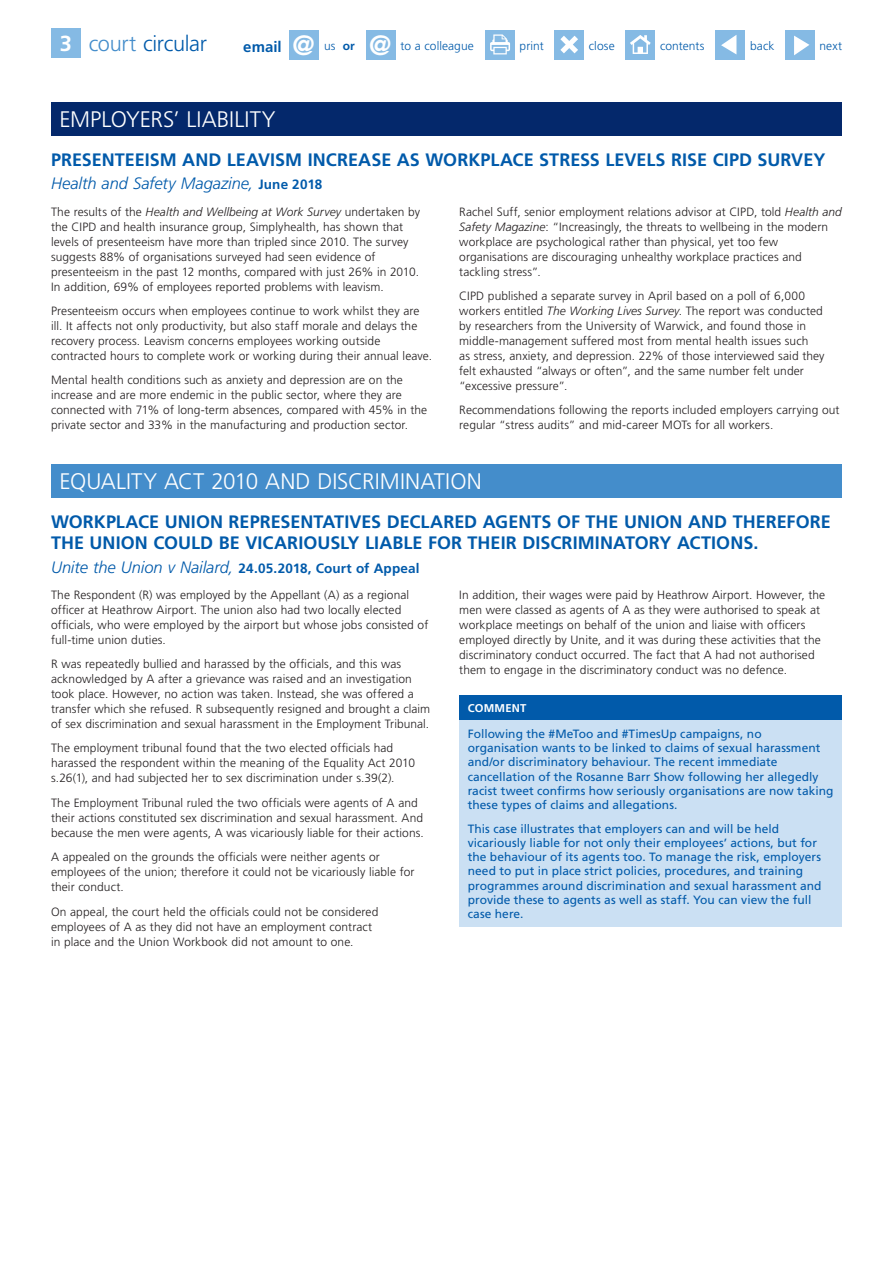
<style>
.page{position:relative;width:893px;height:1263px;background:#fff}
.page>*{position:absolute;margin:0;border:0;box-sizing:border-box;transform-origin:0 0}
.t1{font:700 27.9px "Frutiger LT Std";color:#fff}
.Panel_Heads{font:300 22.5px "Frutiger LT Std";color:#fff}
.t2{font:300 21.75px "Frutiger LT Std";letter-spacing:-.015em;color:#015aaa}
.Head_1{font:700 18px/21px "Frutiger LT Std";color:#015aaa}
.Head_2{font:italic 300 16.5px "Frutiger LT Std";letter-spacing:-.005em;color:#015aaa}
.t3{font:700 15px "Frutiger LT Std";letter-spacing:.005em;color:#015aaa}
.Head_2-2{font:700 13.5px "Frutiger LT Std";letter-spacing:.01em;color:#015aaa}
.Body{font:300 12px/15px "Frutiger LT Std";letter-spacing:.005em;color:#231f20}
.t4{font:12px/14.2px "Frutiger LT Std";color:#015aaa}
.t5{font:300 12px "Frutiger LT Std";letter-spacing:.005em;color:#015aaa}
.t6{font:700 11.25px "Frutiger LT Std";letter-spacing:.02em;color:#fff}
.s1{font-weight:700;color:#fff}
.s2{color:#448dcb}
.s3{font-size:27.9px;color:#fff}
.s4{font-weight:700}
.s5{font-weight:700;font-style:normal;font-size:13.5px}
.s6{font-style:italic}
.s7{font-weight:300;font-style:italic;font-size:16.5px}
</style>
<div class="page">
<div style="left:51px;top:28px;width:30px;height:30px;background:#85bae4"></div>
<div style="left:715px;top:30px;width:30px;height:30px;background:#85bae4"></div>
<svg style="left:721px;top:35px;width:15px;height:19px"></svg>
<div style="left:785px;top:30px;width:30px;height:30px;background:#85bae4"></div>
<svg style="left:794px;top:36px;width:15px;height:19px"></svg>
<div style="left:625px;top:30px;width:30px;height:30px;background:#85bae4"></div>
<svg style="left:630px;top:35px;width:21px;height:19px"></svg>
<div style="left:554px;top:30px;width:30px;height:30px;background:#85bae4"></div>
<svg style="left:560px;top:36px;width:18px;height:17px"></svg>
<div style="left:485px;top:30px;width:30px;height:30px;background:#85bae4"></div>
<svg style="left:490px;top:34px;width:20px;height:20px"></svg>
<div style="left:289px;top:30px;width:30px;height:30px;background:#85bae4"></div>
<div style="left:366px;top:30px;width:29px;height:30px;background:#85bae4"></div>
<div style="left:51px;top:102px;width:791px;height:33px;background:#04286b"></div>
<div style="left:459px;top:695px;width:383px;height:25px;background:#015aaa"></div>
<div style="left:459px;top:720px;width:383px;height:207px;background:#cbe0f3"></div>
<div style="left:51px;top:464px;width:791px;height:33px;background:#448dcb"></div>
<h3 class="t2" style="left:60px;top:31px;width:149px"><span class="s1">3</span> <span class="s2">court</span> circular</h3>
<p class="t3" style="left:243px;top:38px;width:73px">email <span class="s3">@</span></p>
<p class="t5" style="left:324px;top:39px;width:32px">us <span class="s4">or</span></p>
<h1 class="t1" style="left:369px;top:29px;width:24px">@</h1>
<p class="t5" style="left:401px;top:39px;width:75px">to a colleague</p>
<p class="t5" style="left:520px;top:39px;width:26px">print</p>
<p class="t5" style="left:589px;top:39px;width:27px">close</p>
<p class="t5" style="left:660px;top:39px;width:46px">contents</p>
<p class="t5" style="left:750px;top:39px;width:26px">back</p>
<p class="t5" style="left:819px;top:39px;width:24px">next</p>
<p class="Panel_Heads" style="left:60px;top:107px;width:218px">EMPLOYERS’ LIABILITY</p>
<p class="Head_1" style="left:51px;top:149px;width:776px">PRESENTEEISM AND LEAVISM INCREASE AS WORKPLACE STRESS LEVELS RISE CIPD SURVEY</p>
<p class="Head_2" style="left:51px;top:174px;width:273px">Health and Safety Magazine, <span class="s5">June 2018</span></p>
<p class="Body" style="left:51px;top:204px;width:371px">The results of the <span class="s6">Health and Wellbeing at Work Survey</span> undertaken by the CIPD and health insurance group, Simplyhealth, has shown that levels of presenteeism have more than tripled since 2010. The survey suggests 88% of organisations surveyed had seen evidence of presenteeism in the past 12 months, compared with just 26% in 2010.<br>In addition, 69% of employees reported problems with leavism.</p>
<p class="Body" style="left:51px;top:303px;width:382px">Presenteeism occurs when employees continue to work whilst they are ill. It affects not only productivity, but also staff morale and delays the recovery process. Leavism concerns employees working outside contracted hours to complete work or working during their annual leave.</p>
<p class="Body" style="left:51px;top:373px;width:378px">Mental health conditions such as anxiety and depression are on the increase and are more endemic in the public sector, where they are connected with 71% of long-term absences, compared with 45% in the private sector and 33% in the manufacturing and production sector.</p>
<p class="Body" style="left:459px;top:204px;width:384px">Rachel Suff, senior employment relations advisor at CIPD, told <span class="s6">Health and Safety Magazine</span>: “Increasingly, the threats to wellbeing in the modern workplace are psychological rather than physical, yet too few organisations are discouraging unhealthy workplace practices and tackling stress”.</p>
<p class="Body" style="left:459px;top:288px;width:367px">CIPD published a separate survey in April based on a poll of 6,000 workers entitled <span class="s6">The Working Lives Survey</span>. The report was conducted by researchers from the University of Warwick, and found those in middle-management suffered most from mental health issues such<br>as stress, anxiety, and depression. 22% of those interviewed said they felt exhausted “always or often”, and the same number felt under “excessive pressure”.</p>
<p class="Body" style="left:459px;top:403px;width:382px">Recommendations following the reports included employers carrying out regular “stress audits” and mid-career MOTs for all workers.</p>
<p class="Panel_Heads" style="left:60px;top:469px;width:424px">EQUALITY ACT 2010 AND DISCRIMINATION</p>
<p class="Head_1" style="left:51px;top:511px;width:781px">WORKPLACE UNION REPRESENTATIVES DECLARED AGENTS OF THE UNION AND THEREFORE<br>THE UNION COULD BE VICARIOUSLY LIABLE FOR THEIR DISCRIMINATORY ACTIONS.</p>
<p class="Head_2-2" style="left:51px;top:560px;width:370px"><span class="s7">Unite the Union v Nailard,</span> 24.05.2018, Court of Appeal</p>
<p class="Body" style="left:51px;top:587px;width:379px">The Respondent (R) was employed by the Appellant (A) as a regional officer at Heathrow Airport. The union also had two locally elected officials, who were employed by the airport but whose jobs consisted of full-time union duties.</p>
<p class="Body" style="left:51px;top:657px;width:381px">R was repeatedly bullied and harassed by the officials, and this was acknowledged by A after a grievance was raised and an investigation took place. However, no action was taken. Instead, she was offered a transfer which she refused. R subsequently resigned and brought a claim of sex discrimination and sexual harassment in the Employment Tribunal.</p>
<p class="Body" style="left:51px;top:741px;width:365px">The employment tribunal found that the two elected officials had harassed the respondent within the meaning of the Equality Act 2010 s.26(1), and had subjected her to sex discrimination under s.39(2).</p>
<p class="Body" style="left:51px;top:795px;width:374px">The Employment Tribunal ruled the two officials were agents of A and their actions constituted sex discrimination and sexual harassment. And because the men were agents, A was vicariously liable for their actions.</p>
<p class="Body" style="left:51px;top:850px;width:365px">A appealed on the grounds the officials were neither agents or employees of the union; therefore it could not be vicariously liable for their conduct.</p>
<p class="Body" style="left:51px;top:904px;width:329px">On appeal, the court held the officials could not be considered employees of A as they did not have an employment contract in place and the Union Workbook did not amount to one.</p>
<p class="Body" style="left:459px;top:587px;width:368px">In addition, their wages were paid by Heathrow Airport. However, the men were classed as agents of A as they were authorised to speak at workplace meetings on behalf of the union and liaise with officers employed directly by Unite, and it was during these activities that the discriminatory conduct occurred. The fact that A had not authorised them to engage in the discriminatory conduct was no defence.</p>
<p class="t6" style="left:468px;top:701px;width:60px">COMMENT</p>
<p class="t4" style="left:468px;top:726px;width:367px">Following the #MeToo and #TimesUp campaigns, no organisation wants to be linked to claims of sexual harassment and/or discriminatory behaviour. The recent immediate cancellation of the Rosanne Barr Show following her allegedly racist tweet confirms how seriously organisations are now taking these types of claims and allegations.</p>
<p class="t4" style="left:468px;top:821px;width:355px">This case illustrates that employers can and will be held vicariously liable for not only their employees’ actions, but for the behaviour of its agents too. To manage the risk, employers need to put in place strict policies, procedures, and training programmes around discrimination and sexual harassment and provide these to agents as well as staff. You can view the full case here.</p>
</div>
